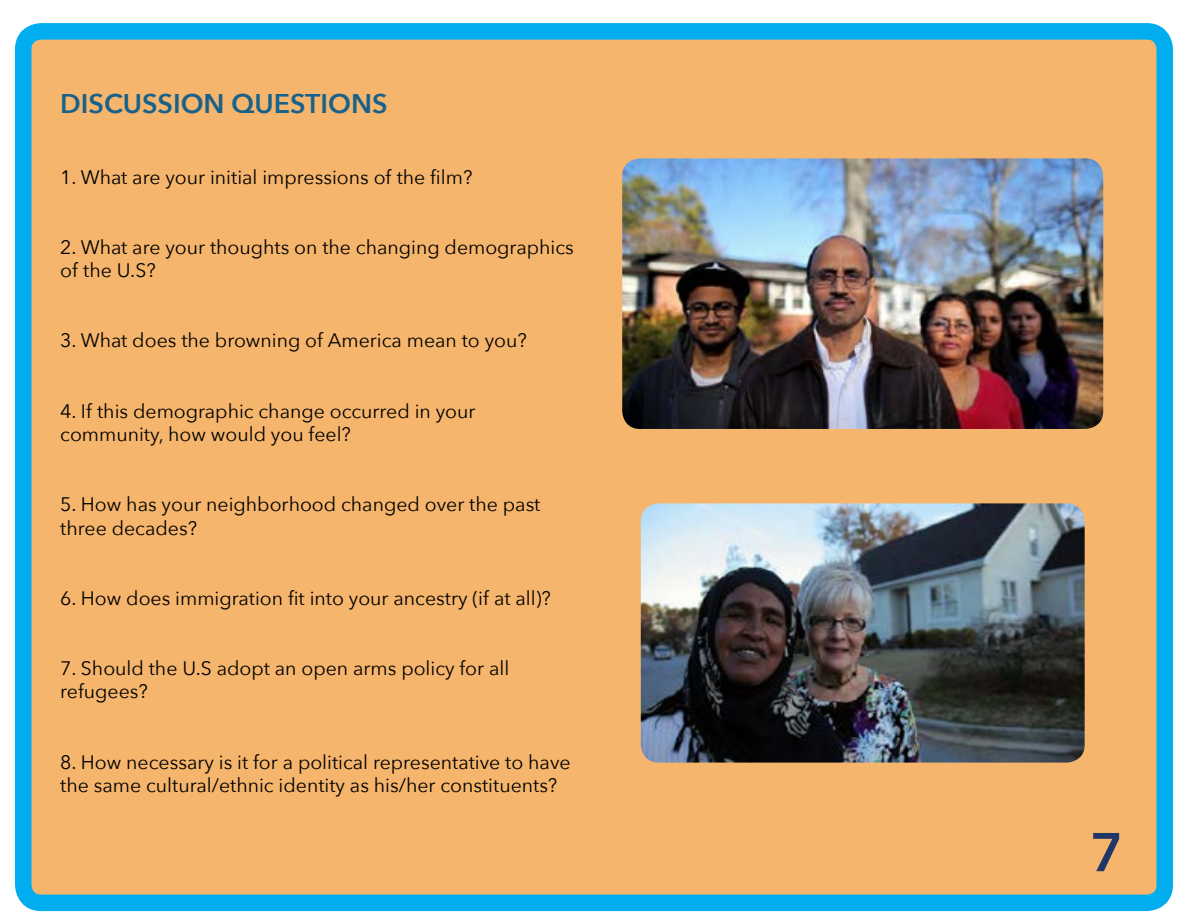
<style>
.page{position:relative;width:1188px;height:918px;background:#fff}
.page>*{position:absolute;margin:0;border:0;box-sizing:border-box;transform-origin:0 0}
.t1{font:600 54px "Avenir Next";color:#203568}
.t2{font:600 27px "Avenir Next";color:#17618a}
.t3{font:19.5px/23.4px "Avenir Next";color:#000}
</style>
<div class="page">
<div style="left:23px;top:31px;width:1142px;height:872px;background:#f5b56c;border-radius:18px"></div>
<div style="left:15px;top:23px;width:1158px;height:888px;border:16px solid #00aeef;border-radius:18px"></div>
<img style="left:641px;top:503px;width:444px;height:260px">
<img style="left:622px;top:158px;width:481px;height:271px">
<h2 class="t2" style="left:60px;top:81px;width:329px">DISCUSSION QUESTIONS</h2>
<p class="t3" style="left:60px;top:164px;width:414px">1. What are your initial impressions of the film?</p>
<p class="t3" style="left:60px;top:234px;width:515px">2. What are your thoughts on the changing demographics of the U.S?</p>
<p class="t3" style="left:60px;top:328px;width:468px">3. What does the browning of America mean to you?</p>
<p class="t3" style="left:60px;top:398px;width:417px">4. If this demographic change occurred in your community, how would you feel?</p>
<p class="t3" style="left:60px;top:492px;width:482px">5. How has your neighborhood changed over the past three decades?</p>
<p class="t3" style="left:60px;top:585px;width:492px">6. How does immigration fit into your ancestry (if at all)?</p>
<p class="t3" style="left:60px;top:656px;width:451px">7. Should the U.S adopt an open arms policy for all refugees?</p>
<p class="t3" style="left:60px;top:749px;width:512px">8. How necessary is it for a political representative to have the same cultural/ethnic identity as his/her constituents?</p>
<h1 class="t1" style="left:1090px;top:806px;width:34px">7</h1>
</div>
